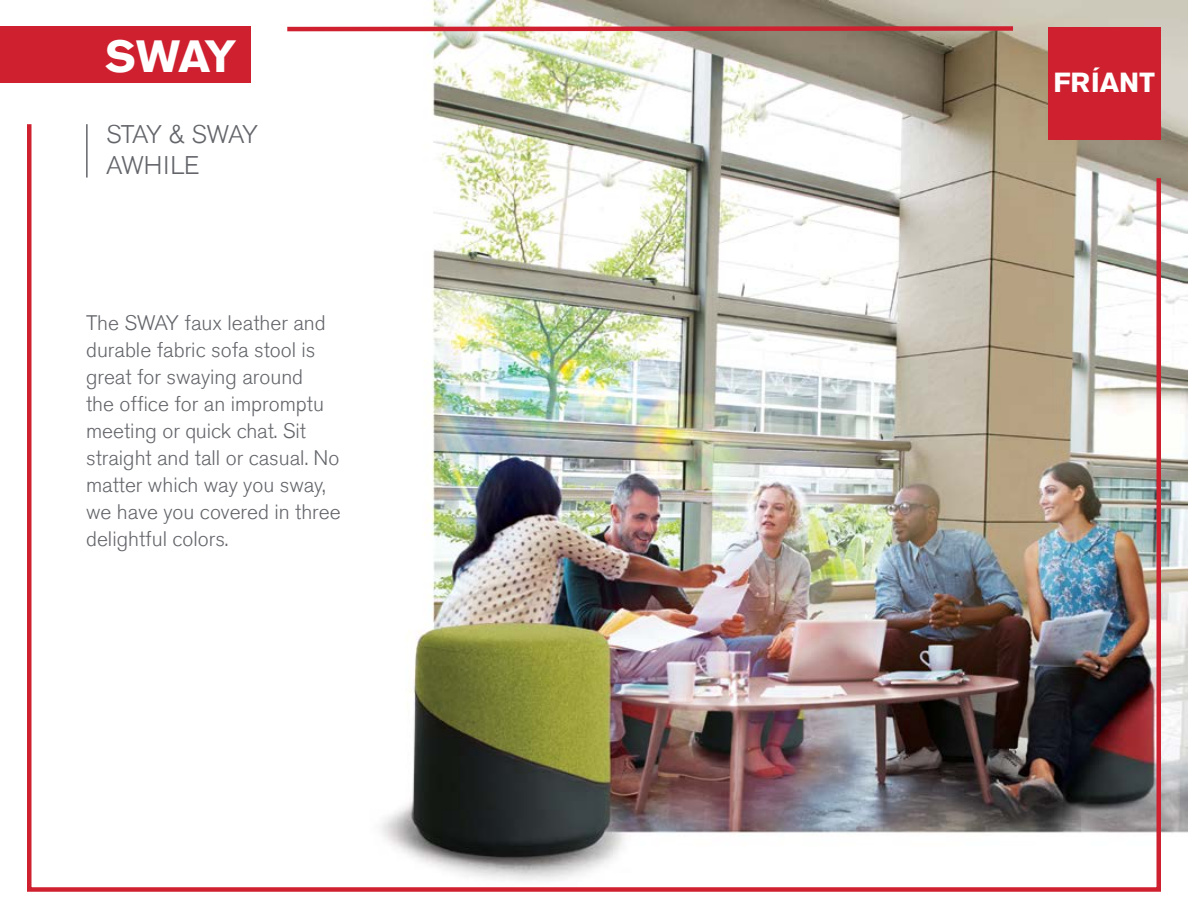
<style>
.page{position:relative;width:1188px;height:918px;background:#fff}
.page>*{position:absolute;margin:0;border:0;box-sizing:border-box;transform-origin:0 0}
.t1{font:700 45px "Akzidenz Grotesk Pro";color:#fff}
.t2{font:700 27.6px "Akzidenz Grotesk Pro";color:#fff}
.t3{font:300 25.5px/30.6px "Akzidenz Grotesk Pro";letter-spacing:-.02em;color:#63656a}
.t4{font:300 21px/27px "Akzidenz Grotesk Pro";color:#63656a}
</style>
<div class="page">
<img style="left:427px;top:0;width:761px;height:833px">
<div style="left:0;top:26px;width:251px;height:57px;background:#ce202f"></div>
<div style="left:1048px;top:27px;width:113px;height:113px;background:#ce202f"></div>
<svg style="left:287px;top:24px;width:731px;height:10px;background:#c87877"></svg>
<img style="left:27px;top:120px;width:1136px;height:772px">
<hr style="left:86px;top:124px;width:2px;height:54px;background:#63656a">
<h1 class="t1" style="left:105px;top:27px;width:133px">SWAY</h1>
<p class="t3" style="left:106px;top:119px;width:153px">STAY &amp; SWAY<br>AWHILE</p>
<p class="t4" style="left:86px;top:309px;width:256px">The SWAY faux leather and durable fabric sofa stool is great for swaying around<br>the office for an impromptu meeting or quick chat. Sit straight and tall or casual. No matter which way you sway, we have you covered in three delightful colors.</p>
<h2 class="t2" style="left:1053px;top:65px;width:103px">FRÍANT</h2>
</div>
